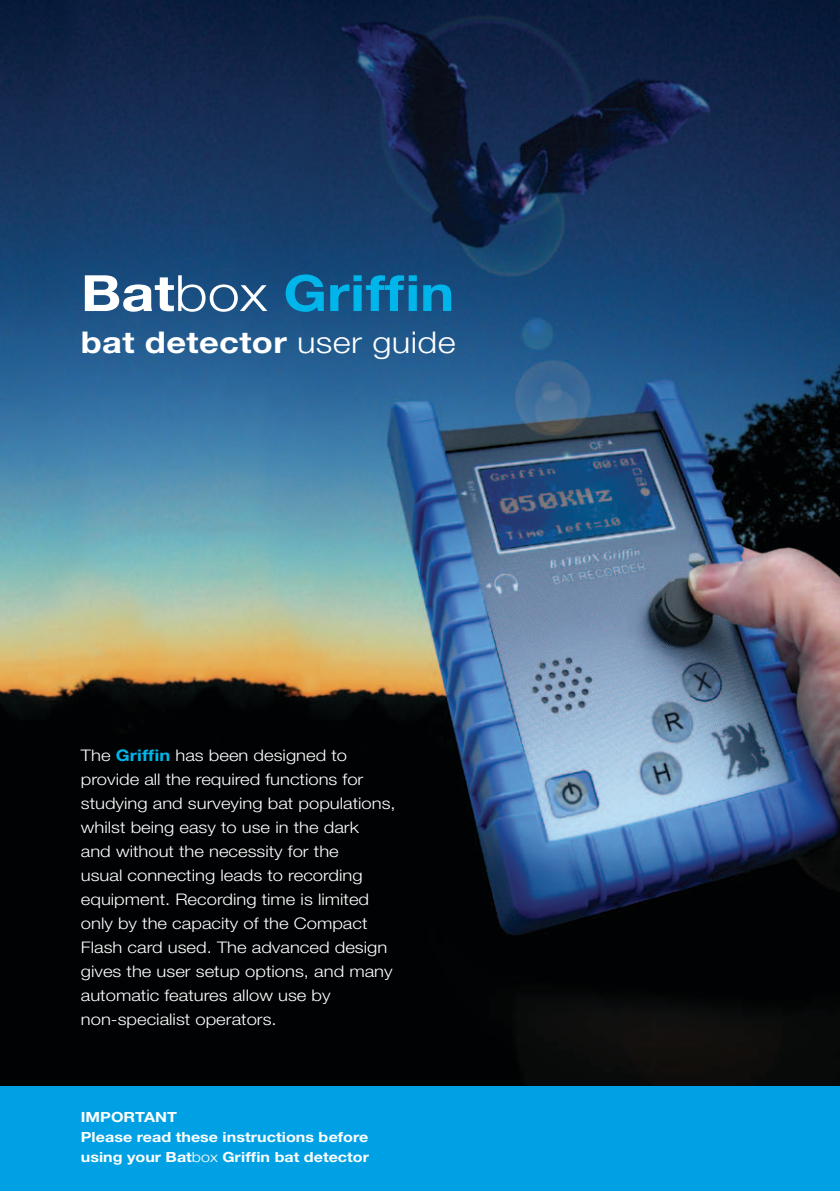
<style>
.page{position:relative;width:840px;height:1191px;background:#fff}
.page>*{position:absolute;margin:0;border:0;box-sizing:border-box;transform-origin:0 0}
.t1{font:700 50px "Helvetica Neue";color:#00b5ea;scale:1.15 1}
.t2{font:700 30px "Helvetica Neue";letter-spacing:.01em;color:#fff;scale:1.15 1}
.t3{font:300 16px/24px "Helvetica Neue";color:#fff;scale:1.15 1}
.t4{font:700 14px/20px "Helvetica Neue";color:#fff;scale:1.15 1}
.s1{color:#fff}
.s2{font-weight:300;color:#fff}
.s3{font-weight:300}
.s4{font-weight:700;color:#00b5ea}
</style>
<div class="page">
<img style="left:0;top:0;width:839px;height:1086px">
<div style="left:0;top:1086px;width:839px;height:105px;background:#00a1e4"></div>
<h1 class="t1" style="left:81px;top:262px;width:326px"><span class="s1">Bat</span><span class="s2">box</span> Griffin</h1>
<h2 class="t2" style="left:81px;top:324px;width:327px">bat detector <span class="s3">user guide</span></h2>
<p class="t3" style="left:81px;top:743px;width:275px">The <span class="s4">Griffin</span> has been designed to provide all the required functions for studying and surveying bat populations, whilst being easy to use in the dark<br>and without the necessity for the<br>usual connecting leads to recording equipment. Recording time is limited only by the capacity of the Compact Flash card used. The advanced design gives the user setup options, and many automatic features allow use by non-specialist operators.</p>
<p class="t4" style="left:81px;top:1106px;width:252px">IMPORTANT<br>Please read these instructions before using your Bat<span class="s3">box</span> Griffin bat detector</p>
</div>
